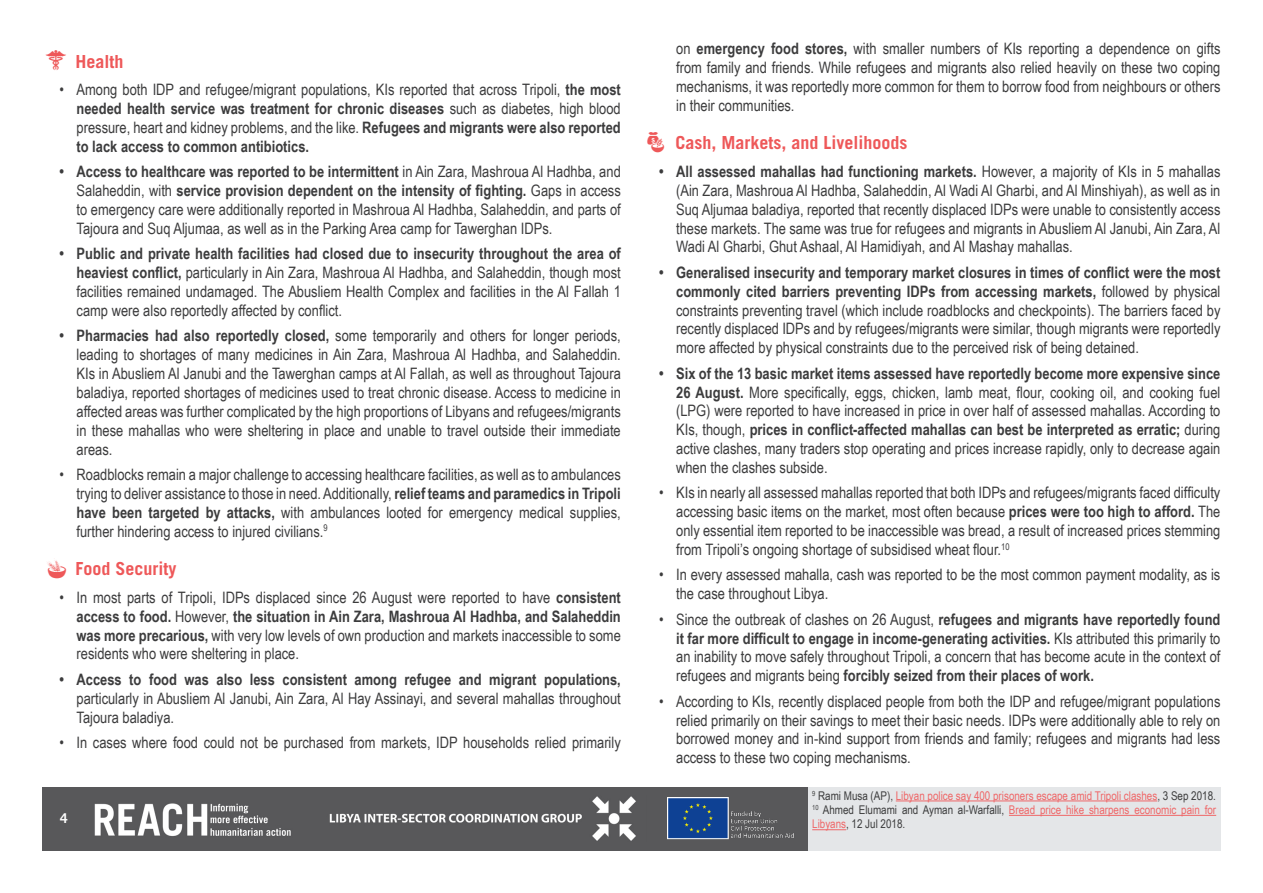
<style>
.page{position:relative;width:1263px;height:893px;background:#fff}
.page>*{position:absolute;margin:0;border:0;box-sizing:border-box;transform-origin:0 0}
.Heading_2{font:700 18px "Trade Gothic LT Std";color:#ee5859}
.t1{font:15.75px/18.9px "Arial Narrow";color:#3c3c3d;text-align:justify}
.t2{font:700 13.5px "Trade Gothic LT Std";color:#fff}
.Footnotes{font:12px/14.4px "Arial Narrow";color:#ef6768}
.s1{font-family:"OCHA Icons Unbounded";font-weight:400;font-size:27px}
.s2{font-weight:700}
.s3{color:#3c3c3d}
</style>
<div class="page">
<div style="left:43px;top:787px;width:765px;height:63px;background:#58585a"></div>
<img style="left:94px;top:803px;width:197px;height:33px">
<img style="left:329px;top:796px;width:307px;height:45px">
<img style="left:668px;top:797px;width:126px;height:43px">
<div style="left:808px;top:787px;width:412px;height:63px;background:#e4e6e8"></div>
<hr style="left:896px;top:800px;width:261px;height:1px;background:#ef6768">
<hr style="left:1009px;top:815px;width:207px;height:1px;background:#ef6768">
<hr style="left:812px;top:829px;width:34px;height:1px;background:#ef6768">
<p class="Heading_2" style="left:43px;top:50px;width:82px"><span class="s1">☊</span> Health</p>
<p class="t1" style="left:77px;top:80px;width:546px;text-indent:-17px">• Among both IDP and refugee/migrant populations, KIs reported that across Tripoli, <span class="s2">the most needed health service was treatment for chronic diseases</span> such as diabetes, high blood pressure, heart and kidney problems, and the like. <span class="s2">Refugees and migrants were also reported to lack access to common antibiotics.</span></p>
<p class="t1" style="left:77px;top:162px;width:546px;text-indent:-17px"><span class="s2">• Access to healthcare was reported to be intermittent</span> in Ain Zara, Mashroua Al Hadhba, and Salaheddin, with <span class="s2">service provision dependent on the intensity of fighting.</span> Gaps in access to emergency care were additionally reported in Mashroua Al Hadhba, Salaheddin, and parts of Tajoura and Suq Aljumaa, as well as in the Parking Area camp for Tawerghan IDPs.</p>
<p class="t1" style="left:77px;top:244px;width:546px;text-indent:-17px"><span class="s2">• Public and private health facilities had closed due to insecurity throughout the area of heaviest conflict,</span> particularly in Ain Zara, Mashroua Al Hadhba, and Salaheddin, though most facilities remained undamaged. The Abusliem Health Complex and facilities in the Al Fallah 1 camp were also reportedly affected by conflict.</p>
<p class="t1" style="left:77px;top:326px;width:546px;text-indent:-17px"><span class="s2">• Pharmacies had also reportedly closed,</span> some temporarily and others for longer periods, leading to shortages of many medicines in Ain Zara, Mashroua Al Hadhba, and Salaheddin.<br>KIs in Abusliem Al Janubi and the Tawerghan camps at Al Fallah, as well as throughout Tajoura baladiya, reported shortages of medicines used to treat chronic disease. Access to medicine in affected areas was further complicated by the high proportions of Libyans and refugees/migrants in these mahallas who were sheltering in place and unable to travel outside their immediate areas.</p>
<p class="t1" style="left:77px;top:464px;width:546px;text-indent:-17px">• Roadblocks remain a major challenge to accessing healthcare facilities, as well as to ambulances trying to deliver assistance to those in need. Additionally, <span class="s2">relief teams and paramedics in Tripoli have been targeted by attacks,</span> with ambulances looted for emergency medical supplies, further hindering access to injured civilians.<sup>9</sup></p>
<p class="Heading_2" style="left:43px;top:558px;width:135px"><span class="s1">☈</span> Food Security</p>
<p class="t1" style="left:77px;top:587px;width:546px;text-indent:-17px">• In most parts of Tripoli, IDPs displaced since 26 August were reported to have <span class="s2">consistent access to food.</span> However, <span class="s2">the situation in Ain Zara, Mashroua Al Hadhba, and Salaheddin was more precarious,</span> with very low levels of own production and markets inaccessible to some residents who were sheltering in place.</p>
<p class="t1" style="left:77px;top:669px;width:546px;text-indent:-17px"><span class="s2">• Access to food was also less consistent among refugee and migrant populations, </span>particularly in Abusliem Al Janubi, Ain Zara, Al Hay Assinayi, and several mahallas throughout Tajoura baladiya.</p>
<p class="t1" style="left:60px;top:732px;width:563px">• In cases where food could not be purchased from markets, IDP households relied primarily</p>
<p class="t2" style="left:60px;top:810px;width:9px">4</p>
<p class="t1" style="left:676px;top:38px;width:546px">on <span class="s2">emergency food stores,</span> with smaller numbers of KIs reporting a dependence on gifts from family and friends. While refugees and migrants also relied heavily on these two coping mechanisms, it was reportedly more common for them to borrow food from neighbours or others in their communities.</p>
<p class="Heading_2" style="left:642px;top:132px;width:267px"><span class="s1">☮</span> Cash, Markets, and Livelihoods</p>
<p class="t1" style="left:676px;top:161px;width:546px;text-indent:-17px"><span class="s2">• All assessed mahallas had functioning markets.</span> However, a majority of KIs in 5 mahallas (Ain Zara, Mashroua Al Hadhba, Salaheddin, Al Wadi Al Gharbi, and Al Minshiyah), as well as in Suq Aljumaa baladiya, reported that recently displaced IDPs were unable to consistently access these markets. The same was true for refugees and migrants in Abusliem Al Janubi, Ain Zara, Al Wadi Al Gharbi, Ghut Ashaal, Al Hamidiyah, and Al Mashay mahallas.</p>
<p class="t1" style="left:676px;top:262px;width:546px;text-indent:-17px"><span class="s2">• Generalised insecurity and temporary market closures in times of conflict were the most commonly cited barriers preventing IDPs from accessing markets,</span> followed by physical constraints preventing travel (which include roadblocks and checkpoints). The barriers faced by recently displaced IDPs and by refugees/migrants were similar, though migrants were reportedly more affected by physical constraints due to the perceived risk of being detained.</p>
<p class="t1" style="left:676px;top:363px;width:546px;text-indent:-17px"><span class="s2">• Six of the 13 basic market items assessed have reportedly become more expensive since 26 August.</span> More specifically, eggs, chicken, lamb meat, flour, cooking oil, and cooking fuel (LPG) were reported to have increased in price in over half of assessed mahallas. According to KIs, though, <span class="s2">prices in conflict-affected mahallas can best be interpreted as erratic;</span> during active clashes, many traders stop operating and prices increase rapidly, only to decrease again when the clashes subside.</p>
<p class="t1" style="left:676px;top:483px;width:546px;text-indent:-17px">• KIs in nearly all assessed mahallas reported that both IDPs and refugees/migrants faced difficulty accessing basic items on the market, most often because <span class="s2">prices were too high to afford.</span> The only essential item reported to be inaccessible was bread, a result of increased prices stemming from Tripoli’s ongoing shortage of subsidised wheat flour.<sup>10</sup></p>
<p class="t1" style="left:676px;top:565px;width:546px;text-indent:-17px">• In every assessed mahalla, cash was reported to be the most common payment modality, as is the case throughout Libya.</p>
<p class="t1" style="left:676px;top:609px;width:546px;text-indent:-17px">• Since the outbreak of clashes on 26 August, <span class="s2">refugees and migrants have reportedly found it far more difficult to engage in income-generating activities.</span> KIs attributed this primarily to an inability to move safely throughout Tripoli, a concern that has become acute in the context of refugees and migrants being <span class="s2">forcibly seized from their places of work.</span></p>
<p class="t1" style="left:676px;top:691px;width:546px;text-indent:-17px">• According to KIs, recently displaced people from both the IDP and refugee/migrant populations relied primarily on their savings to meet their basic needs. IDPs were additionally able to rely on borrowed money and in-kind support from friends and family; refugees and migrants had less access to these two coping mechanisms.</p>
<p class="Footnotes" style="left:812px;top:788px;width:405px"><sup>9</sup> <span class="s3">Rami Musa (AP),</span> Libyan police say 400 prisoners escape amid Tripoli clashes<span class="s3">, 3 Sep 2018.</span></p>
<p class="Footnotes" style="left:812px;top:802px;width:405px"><sup>10</sup> <span class="s3">Ahmed Elumami and Ayman al-Warfalli,</span> Bread price hike sharpens economic pain for<br>Libyans<span class="s3">, 12 Jul 2018.</span></p>
</div>
